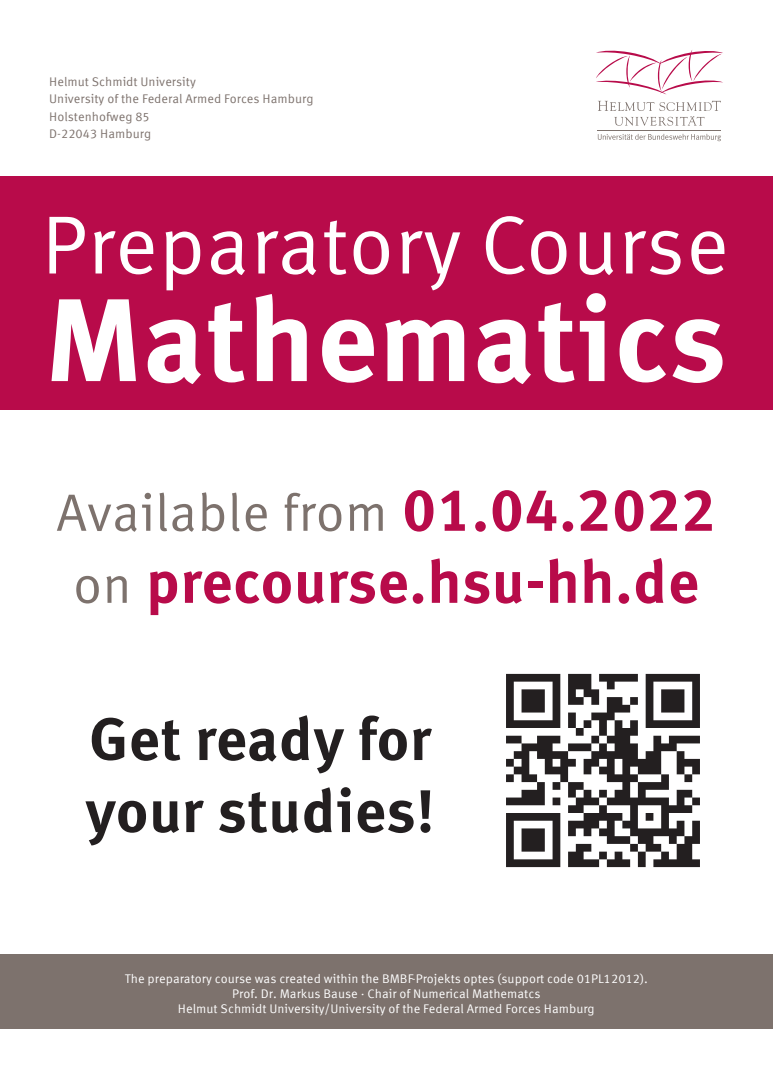
<style>
.page{position:relative;width:773px;height:1078px;background:#fff}
.page>*{position:absolute;margin:0;border:0;box-sizing:border-box;transform-origin:0 0}
.t1{font:700 117.5px "Meta Corr Offc";color:#fff}
.t2{font:82.5px "Meta Corr Offc";color:#fff}
.t3{font:700 60px/72px "Meta Corr Offc";color:#231f20}
.t4{font:700 60px "Meta Corr Offc";letter-spacing:-.005em;color:#b80b4a}
.t5{font:52.5px "Meta Corr Offc";letter-spacing:-.005em;color:#7d726d}
.t6{font:12.5px/15px "Meta Corr Offc";color:#fff;text-align:center}
.t7{font:12.5px/17.5px "Meta Corr Offc";color:#7d726d}
.s1{font-weight:700;font-size:60px;color:#b80b4a}
.s2{font-weight:400;font-size:52.5px;color:#7d726d}
</style>
<div class="page">
<svg style="left:597px;top:134px;width:124px;height:7px"></svg>
<svg style="left:598px;top:101px;width:122px;height:25px"></svg>
<hr style="left:597px;top:130px;width:123px;height:1px;background:#7d726d">
<svg style="left:596px;top:50px;width:127px;height:44px"></svg>
<div style="left:0;top:177px;width:772px;height:233px;background:#b80b4a"></div>
<div style="left:0;top:953px;width:772px;height:75px;background:#7d726d"></div>
<img style="left:506px;top:673px;width:194px;height:195px">
<p class="t7" style="left:49px;top:73px;width:266px">Helmut Schmidt University<br>University of the Federal Armed Forces Hamburg<br>Holstenhofweg 85<br>D-22043 Hamburg</p>
<h2 class="t2" style="left:41px;top:196px;width:689px">Preparatory Course</h2>
<h1 class="t1" style="left:44px;top:271px;width:684px">Mathematics</h1>
<h3 class="t5" style="left:56px;top:481px;width:661px">Available from <span class="s1">01.04.2022</span></h3>
<h3 class="t4" style="left:73px;top:546px;width:628px"><span class="s2">on</span> precourse.hsu-hh.de</h3>
<h3 class="t3" style="left:85px;top:705px;width:351px">Get ready for your studies!</h3>
<p class="t6" style="left:125px;top:970px;width:524px">The preparatory course was created within the BMBF-Projekts optes (support code 01PL12012).<br>Prof. Dr. Markus Bause · Chair of Numerical Mathematcs<br>Helmut Schmidt University/University of the Federal Armed Forces Hamburg</p>
</div>
